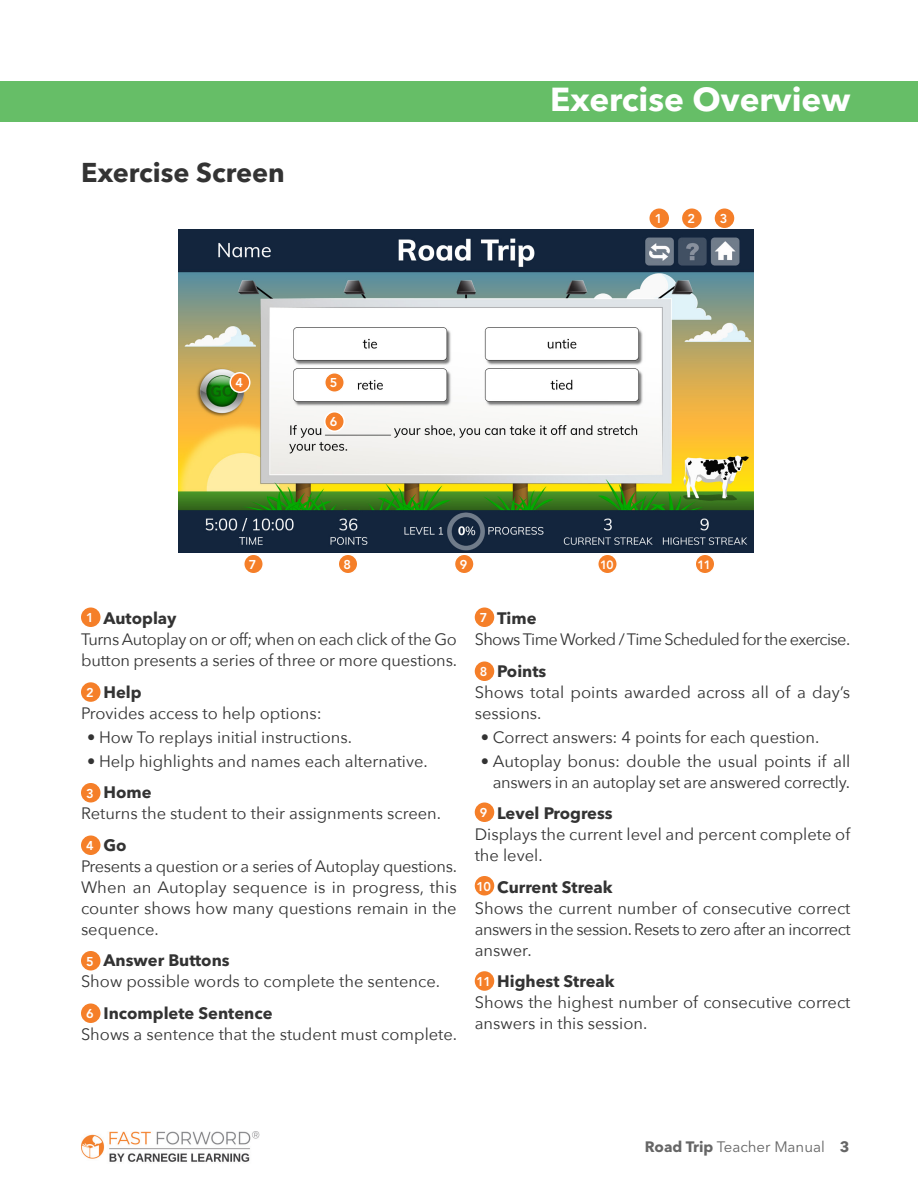
<style>
.page{position:relative;width:918px;height:1188px;background:#fff}
.page>*{position:absolute;margin:0;border:0;box-sizing:border-box;transform-origin:0 0}
.t1{font:700 33px "Avenir Next LT Pro";color:#fff}
.edited{font:700 27px "Avenir Next LT Pro";color:#333}
.edited-2{font:16.5px/21px "Avenir Next";color:#333}
.edited-3{font:700 16.5px "Avenir Next LT Pro";color:#333}
.edited-4{font:16.5px/21px "Avenir Next";letter-spacing:-.025em;color:#333}
.edited-5{font:16.5px "Avenir Next";letter-spacing:-.035em;color:#333}
.t2{font:15px "Avenir Next LT Pro";color:#666}
.t3{font:800 12.75px "Avenir LT Std";color:#fff}
.t4{font:800 12px "Avenir LT Std";color:#fff}
.s1{font-weight:700}
</style>
<div class="page">
<img style="left:178px;top:230px;width:575px;height:323px">
<div style="left:695px;top:554px;width:20px;height:20px;background:#f57f29;border-radius:50%"></div>
<div style="left:694px;top:554px;width:22px;height:20px;border:2px solid #fff;border-radius:50%"></div>
<div style="left:475px;top:971px;width:19px;height:20px;background:#f57f29;border-radius:50%"></div>
<div style="left:598px;top:554px;width:19px;height:20px;background:#f57f29;border-radius:50%"></div>
<div style="left:597px;top:554px;width:21px;height:20px;border:2px solid #fff;border-radius:50%"></div>
<div style="left:475px;top:876px;width:19px;height:20px;background:#f57f29;border-radius:50%"></div>
<div style="left:454px;top:554px;width:20px;height:20px;background:#f57f29;border-radius:50%"></div>
<div style="left:454px;top:554px;width:21px;height:20px;border:2px solid #fff;border-radius:50%"></div>
<div style="left:475px;top:802px;width:19px;height:20px;background:#f57f29;border-radius:50%"></div>
<div style="left:475px;top:662px;width:19px;height:19px;background:#f57f29;border-radius:50%"></div>
<div style="left:338px;top:554px;width:20px;height:20px;background:#f57f29;border-radius:50%"></div>
<div style="left:338px;top:554px;width:20px;height:20px;border:2px solid #fff;border-radius:50%"></div>
<div style="left:475px;top:608px;width:19px;height:19px;background:#f57f29;border-radius:50%"></div>
<div style="left:244px;top:554px;width:19px;height:20px;background:#f57f29;border-radius:50%"></div>
<div style="left:243px;top:554px;width:21px;height:20px;border:2px solid #fff;border-radius:50%"></div>
<div style="left:325px;top:412px;width:19px;height:19px;background:#f57f29;border-radius:50%"></div>
<div style="left:324px;top:411px;width:21px;height:21px;border:2px solid #fff;border-radius:50%"></div>
<div style="left:81px;top:1004px;width:19px;height:19px;background:#f57f29;border-radius:50%"></div>
<div style="left:325px;top:373px;width:19px;height:19px;background:#f57f29;border-radius:50%"></div>
<div style="left:324px;top:372px;width:21px;height:21px;border:2px solid #fff;border-radius:50%"></div>
<div style="left:81px;top:951px;width:19px;height:19px;background:#f57f29;border-radius:50%"></div>
<div style="left:230px;top:373px;width:20px;height:19px;background:#f57f29;border-radius:50%"></div>
<div style="left:230px;top:372px;width:20px;height:21px;border:2px solid #fff;border-radius:50%"></div>
<div style="left:81px;top:836px;width:19px;height:19px;background:#f57f29;border-radius:50%"></div>
<div style="left:715px;top:208px;width:19px;height:20px;background:#f57f29;border-radius:50%"></div>
<div style="left:81px;top:783px;width:19px;height:19px;background:#f57f29;border-radius:50%"></div>
<div style="left:682px;top:208px;width:20px;height:20px;background:#f57f29;border-radius:50%"></div>
<div style="left:81px;top:682px;width:19px;height:20px;background:#f57f29;border-radius:50%"></div>
<div style="left:650px;top:208px;width:19px;height:20px;background:#f57f29;border-radius:50%"></div>
<div style="left:81px;top:608px;width:19px;height:19px;background:#f57f29;border-radius:50%"></div>
<img style="left:81px;top:1132px;width:179px;height:30px">
<div style="left:0;top:81px;width:918px;height:41px;background:#66be67"></div>
<p class="edited" style="left:81px;top:156px;width:205px">Exercise Screen</p>
<h1 class="t1" style="left:550px;top:79px;width:302px">Exercise Overview</h1>
<p class="t3" style="left:655px;top:211px;width:9px">1</p>
<p class="t3" style="left:687px;top:211px;width:9px">2</p>
<p class="t3" style="left:720px;top:211px;width:9px">3</p>
<p class="t3" style="left:235px;top:375px;width:9px">4</p>
<p class="t3" style="left:330px;top:375px;width:9px">5</p>
<p class="t3" style="left:330px;top:414px;width:9px">6</p>
<p class="t3" style="left:249px;top:557px;width:9px">7</p>
<p class="t3" style="left:343px;top:557px;width:9px">8</p>
<p class="t3" style="left:460px;top:557px;width:9px">9</p>
<p class="t4" style="left:600px;top:557px;width:15px">10</p>
<p class="t4" style="left:698px;top:557px;width:15px">11</p>
<p class="edited-3" style="left:104px;top:608px;width:75px">Autoplay</p>
<p class="edited-4" style="left:81px;top:628px;width:378px">Turns Autoplay on or off; when on each click of the Go button presents a series of three or more questions.</p>
<p class="edited-3" style="left:104px;top:682px;width:40px">Help</p>
<p class="edited-2" style="left:81px;top:702px;width:242px">Provides access to help options:</p>
<p class="edited-2" style="left:87px;top:726px;width:266px">• How To replays initial instructions.</p>
<p class="edited-2" style="left:87px;top:750px;width:342px">• Help highlights and names each alternative.</p>
<p class="edited-3" style="left:104px;top:782px;width:50px">Home</p>
<p class="edited-2" style="left:81px;top:802px;width:362px">Returns the student to their assignments screen.</p>
<p class="edited-3" style="left:104px;top:835px;width:25px">Go</p>
<p class="edited-2" style="left:81px;top:855px;width:378px;text-align:justify">Presents a question or a series of Autoplay questions.<br>When an Autoplay sequence is in progress, this counter shows how many questions remain in the sequence.</p>
<p class="edited-3" style="left:104px;top:950px;width:128px">Answer Buttons</p>
<p class="edited-2" style="left:81px;top:970px;width:361px">Show possible words to complete the sentence.</p>
<p class="edited-3" style="left:104px;top:1003px;width:171px">Incomplete Sentence</p>
<p class="edited-2" style="left:81px;top:1023px;width:378px">Shows a sentence that the student must complete.</p>
<p class="t3" style="left:86px;top:610px;width:9px">1</p>
<p class="t3" style="left:86px;top:685px;width:9px">2</p>
<p class="t3" style="left:86px;top:786px;width:9px">3</p>
<p class="t3" style="left:86px;top:838px;width:9px">4</p>
<p class="t3" style="left:86px;top:954px;width:9px">5</p>
<p class="t3" style="left:86px;top:1006px;width:9px">6</p>
<p class="edited-3" style="left:497px;top:608px;width:41px">Time</p>
<p class="edited-5" style="left:475px;top:625px;width:377px">Shows Time Worked / Time Scheduled for the exercise.</p>
<p class="edited-3" style="left:497px;top:661px;width:51px">Points</p>
<p class="edited-2" style="left:475px;top:681px;width:377px">Shows total points awarded across all of a day’s sessions.</p>
<p class="edited-2" style="left:481px;top:726px;width:340px">• Correct answers: 4 points for each question.</p>
<p class="edited-2" style="left:481px;top:750px;width:371px;text-align:right">• Autoplay bonus: double the usual points if all answers in an autoplay set are answered correctly.</p>
<p class="edited-3" style="left:497px;top:803px;width:117px">Level Progress</p>
<p class="edited-2" style="left:475px;top:823px;width:377px">Displays the current level and percent complete of the level.</p>
<p class="edited-3" style="left:497px;top:877px;width:117px">Current Streak</p>
<p class="edited-2" style="left:475px;top:897px;width:377px;text-align:justify">Shows the current number of consecutive correct answers in the session. Resets to zero after an incorrect answer.</p>
<p class="edited-3" style="left:497px;top:971px;width:119px">Highest Streak</p>
<p class="edited-2" style="left:475px;top:991px;width:377px">Shows the highest number of consecutive correct answers in this session.</p>
<p class="t3" style="left:480px;top:610px;width:9px">7</p>
<p class="t3" style="left:480px;top:664px;width:9px">8</p>
<p class="t3" style="left:480px;top:805px;width:9px">9</p>
<p class="t3" style="left:477px;top:879px;width:16px">10</p>
<p class="t3" style="left:477px;top:974px;width:16px">11</p>
<p class="t2" style="left:645px;top:1138px;width:206px"><span class="s1">Road Trip</span> Teacher Manual <span class="s1">3</span></p>
</div>
